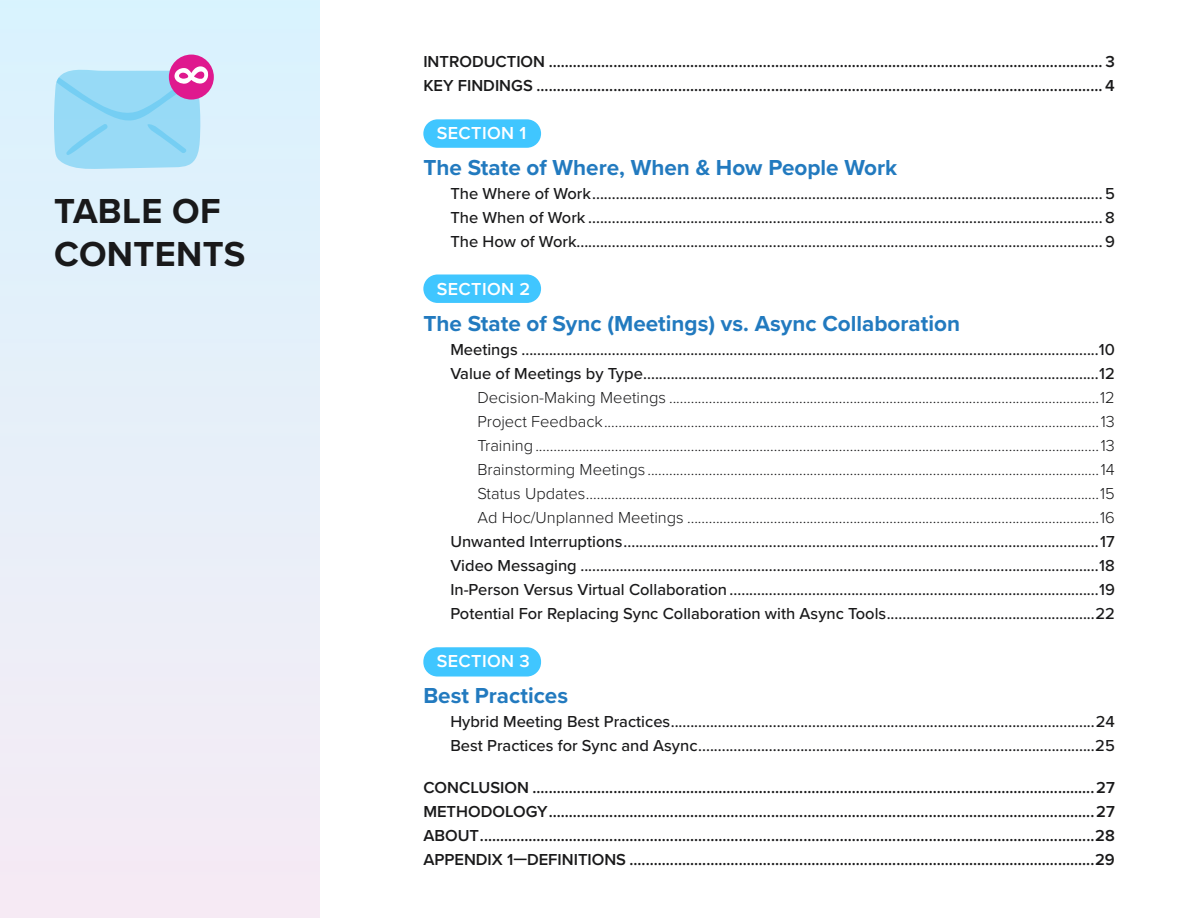
<style>
.page{position:relative;width:1188px;height:918px;background:#fff}
.page>*{position:absolute;margin:0;border:0;box-sizing:border-box;transform-origin:0 0}
.t1{font:700 36px/43.2px "Proxima Nova";letter-spacing:.01em;color:#19191a}
.t2{font:700 22.5px "Proxima Nova";color:#227abf}
.t3{font:600 18px "Proxima Nova";letter-spacing:.02em;color:#fff}
.t4{font:500 16.5px/24px "Proxima Nova";color:#19191a;text-align:justify}
.t5{font:300 16.5px/24px "Proxima Nova";color:#19191a;text-align:justify}
.t6{font:600 16.5px/24px "Proxima Nova";color:#19191a}
</style>
<div class="page">
<svg style="left:0;top:0;width:320px;height:918px;background:#e7eef8"></svg>
<div style="left:423px;top:647px;width:118px;height:30px;background:#40c6ff;border-radius:14px"></div>
<div style="left:423px;top:119px;width:118px;height:29px;background:#40c6ff;border-radius:14px"></div>
<div style="left:423px;top:274px;width:118px;height:29px;background:#40c6ff;border-radius:14px"></div>
<div style="left:169px;top:55px;width:45px;height:45px;background:#df198e;border-radius:50%"></div>
<svg style="left:54px;top:65px;width:154px;height:104px;background:#a2d2f1"></svg>
<h1 class="t1" style="left:54px;top:188px;width:193px">TABLE OF<br>CONTENTS</h1>
<p class="t6" style="left:423px;top:49px;width:693px">INTRODUCTION ......................................................................................................................................... 3<br>KEY FINDINGS ............................................................................................................................................ 4</p>
<p class="t3" style="left:437px;top:120px;width:91px">SECTION 1</p>
<h2 class="t2" style="left:423px;top:151px;width:475px">The State of Where, When &amp; How People Work</h2>
<p class="t4" style="left:450px;top:181px;width:666px">The Where of Work..................................................................................................................................5<br>The When of Work ................................................................................................................................... 8<br>The How of Work......................................................................................................................................9</p>
<p class="t3" style="left:437px;top:276px;width:95px">SECTION 2</p>
<h2 class="t2" style="left:423px;top:307px;width:538px">The State of Sync (Meetings) vs. Async Collaboration</h2>
<p class="t4" style="left:450px;top:337px;width:666px">Meetings ...................................................................................................................................................10<br>Value of Meetings by Type....................................................................................................................12</p>
<p class="t5" style="left:477px;top:385px;width:639px">Decision-Making Meetings .......................................................................................................................12<br>Project Feedback.........................................................................................................................................13<br>Training............................................................................................................................................................13<br>Brainstorming Meetings .............................................................................................................................14<br>Status Updates..............................................................................................................................................15<br>Ad Hoc/Unplanned Meetings ..................................................................................................................16</p>
<p class="t4" style="left:450px;top:529px;width:666px">Unwanted Interruptions.........................................................................................................................17<br>Video Messaging ....................................................................................................................................18<br>In-Person Versus Virtual Collaboration ..............................................................................................19<br>Potential For Replacing Sync Collaboration with Async Tools.....................................................22</p>
<p class="t3" style="left:437px;top:648px;width:94px">SECTION 3</p>
<h2 class="t2" style="left:423px;top:679px;width:146px">Best Practices</h2>
<p class="t4" style="left:450px;top:709px;width:666px">Hybrid Meeting Best Practices............................................................................................................24<br>Best Practices for Sync and Async.....................................................................................................25</p>
<p class="t6" style="left:423px;top:775px;width:693px;text-align:justify">CONCLUSION ...........................................................................................................................................27<br>METHODOLOGY.......................................................................................................................................27<br>ABOUT........................................................................................................................................................28<br>APPENDIX 1—DEFINITIONS ...................................................................................................................29</p>
</div>
